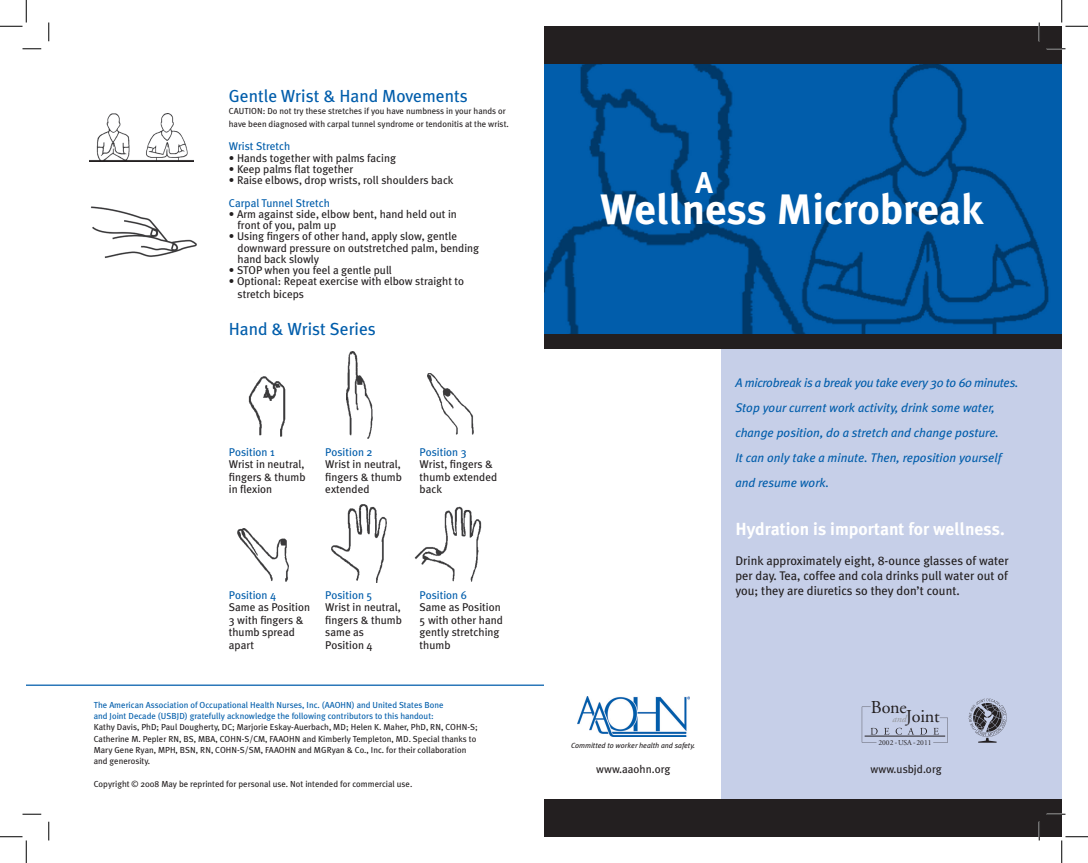
<style>
.page{position:relative;width:1088px;height:863px;background:#fff}
.page>*{position:absolute;margin:0;border:0;box-sizing:border-box;transform-origin:0 0}
.t1{font:700 42.5px "Meta Plus";color:#fff}
.t2{font:700 30px "Meta Plus";color:#fff}
.t3{font:18.12px "Adobe Garamond";letter-spacing:-.01em;color:#231f20}
.t4{font:17.5px "Meta Plus";color:#015dab}
.t5{font:700 17.5px "Meta Plus";color:#fff}
.t6{font:italic 12.5px/25px "Meta Plus";color:#015dab}
.t7{font:12.5px/15px "Meta Plus";color:#231f20;text-align:justify}
.t8{font:11.25px/12.5px "Meta Plus";color:#231f20}
.t9{font:11.25px "Meta Plus";color:#015dab}
.t10{font:8.75px/11.2px "Meta Plus";color:#231f20}
.t11{font:8.75px/11.2px "Meta Plus";color:#015dab}
.t12{font:italic 7.5px "Meta Plus";color:#231f20}
.t13{font:7.5px "Adobe Garamond";color:#231f20}
.s1{font-style:italic;font-size:10px;color:#939598}
.s2{font-family:"Helvetica";font-weight:300}
</style>
<div class="page">
<div style="left:721px;top:340px;width:340px;height:474px;background:#c6cfe8"></div>
<img style="left:544px;top:64px;width:517px;height:270px">
<img style="left:577px;top:696px;width:112px;height:40px">
<svg style="left:861px;top:706px;width:87px;height:37px"></svg>
<img style="left:968px;top:698px;width:39px;height:45px">
<div style="left:544px;top:334px;width:517px;height:15px;background:#231f20"></div>
<div style="left:544px;top:26px;width:517px;height:38px;background:#231f20"></div>
<div style="left:544px;top:799px;width:517px;height:37px;background:#231f20"></div>
<img style="left:89px;top:114px;width:104px;height:48px">
<img style="left:248px;top:376px;width:38px;height:61px">
<img style="left:237px;top:528px;width:51px;height:53px">
<img style="left:346px;top:352px;width:26px;height:86px">
<img style="left:332px;top:504px;width:54px;height:78px">
<img style="left:427px;top:373px;width:47px;height:61px">
<img style="left:414px;top:506px;width:68px;height:76px">
<hr style="left:26px;top:684px;width:518px;height:1px;background:#015dab">
<img style="left:90px;top:206px;width:107px;height:52px">
<svg style="left:22px;top:48px;width:19px;height:2px"></svg>
<svg style="left:1046px;top:48px;width:19px;height:2px"></svg>
<svg style="left:22px;top:813px;width:19px;height:2px"></svg>
<svg style="left:1046px;top:813px;width:19px;height:2px"></svg>
<svg style="left:48px;top:22px;width:2px;height:19px"></svg>
<svg style="left:48px;top:821px;width:2px;height:19px"></svg>
<svg style="left:1038px;top:22px;width:2px;height:19px"></svg>
<svg style="left:1038px;top:821px;width:2px;height:19px"></svg>
<svg style="left:0;top:0;width:27px;height:27px"></svg>
<svg style="left:0;top:836px;width:27px;height:26px"></svg>
<svg style="left:1061px;top:0;width:27px;height:27px"></svg>
<svg style="left:1061px;top:836px;width:27px;height:26px"></svg>
<h3 class="t4" style="left:229px;top:85px;width:240px">Gentle Wrist &amp; Hand Movements</h3>
<p class="t10" style="left:229px;top:105px;width:281px;line-height:12.5px">CAUTION: Do not try these stretches if you have numbness in your hands or have been diagnosed with carpal tunnel syndrome or tendonitis at the wrist.</p>
<p class="t9" style="left:229px;top:140px;width:63px">Wrist Stretch</p>
<p class="t8" style="left:229px;top:151px;width:169px">• Hands together with palms facing</p>
<p class="t8" style="left:229px;top:162px;width:126px">• Keep palms flat together</p>
<p class="t8" style="left:229px;top:174px;width:226px">• Raise elbows, drop wrists, roll shoulders back</p>
<p class="t9" style="left:229px;top:196px;width:102px">Carpal Tunnel Stretch</p>
<p class="t8" style="left:238px;top:208px;width:221px;line-height:11.2px;text-indent:-9px">• Arm against side, elbow bent, hand held out in front of you, palm up</p>
<p class="t8" style="left:238px;top:231px;width:243px;line-height:11.2px;text-indent:-9px">• Using fingers of other hand, apply slow, gentle downward pressure on outstretched palm, bending hand back slowly</p>
<p class="t8" style="left:229px;top:264px;width:165px">• STOP when you feel a gentle pull</p>
<p class="t8" style="left:238px;top:275px;width:228px;text-indent:-9px">• Optional: Repeat exercise with elbow straight to stretch biceps</p>
<h3 class="t4" style="left:229px;top:319px;width:149px">Hand &amp; Wrist Series</h3>
<p class="t9" style="left:229px;top:445px;width:47px">Position 1</p>
<p class="t8" style="left:229px;top:458px;width:78px;text-align:justify">Wrist in neutral, fingers &amp; thumb in flexion</p>
<p class="t9" style="left:325px;top:445px;width:49px">Position 2</p>
<p class="t8" style="left:325px;top:458px;width:78px;text-align:justify">Wrist in neutral, fingers &amp; thumb extended</p>
<p class="t9" style="left:419px;top:445px;width:49px">Position 3</p>
<p class="t8" style="left:419px;top:458px;width:79px">Wrist, fingers &amp; thumb extended back</p>
<p class="t9" style="left:229px;top:588px;width:49px">Position 4</p>
<p class="t8" style="left:229px;top:600px;width:83px">Same as Position<br>3 with fingers &amp; thumb spread apart</p>
<p class="t9" style="left:325px;top:588px;width:49px">Position 5</p>
<p class="t8" style="left:325px;top:600px;width:78px">Wrist in neutral, fingers &amp; thumb same as<br>Position 4</p>
<p class="t9" style="left:419px;top:588px;width:49px">Position 6</p>
<p class="t8" style="left:419px;top:600px;width:85px">Same as Position<br>5 with other hand gently stretching thumb</p>
<p class="t11" style="left:94px;top:699px;width:351px">The American Association of Occupational Health Nurses, Inc. (AAOHN) and United States Bone and Joint Decade (USBJD) gratefully acknowledge the following contributors to this handout:</p>
<p class="t10" style="left:94px;top:721px;width:385px">Kathy Davis, PhD; Paul Dougherty, DC; Marjorie Eskay-Auerbach, MD; Helen K. Maher, PhD, RN, COHN-S; Catherine M. Pepler RN, BS, MBA, COHN-S/CM, FAAOHN and Kimberly Templeton, MD. Special thanks to Mary Gene Ryan, MPH, BSN, RN, COHN-S/SM, FAAOHN and MGRyan &amp; Co., Inc. for their collaboration and generosity.</p>
<p class="t10" style="left:94px;top:777px;width:320px">Copyright © 2008 May be reprinted for personal use. Not intended for commercial use.</p>
<h2 class="t2" style="left:695px;top:166px;width:19px">A</h2>
<h1 class="t1" style="left:600px;top:184px;width:384px">Wellness Microbreak</h1>
<p class="t6" style="left:735px;top:370px;width:284px">A microbreak is a break you take every 30 to 60 minutes.<br>Stop your current work activity, drink some water, change position, do a stretch and change posture.<br>It can only take a minute. Then, reposition yourself and resume work.</p>
<h3 class="t5" style="left:735px;top:518px;width:271px">Hydration is important for wellness.</h3>
<p class="t7" style="left:735px;top:552px;width:275px">Drink approximately eight, 8-ounce glasses of water per day. Tea, coffee and cola drinks pull water out of you; they are diuretics so they don’t count.</p>
<p class="t12" style="left:571px;top:740px;width:126px">Committed to worker health and safety.</p>
<h3 class="t3" style="left:870px;top:697px;width:37px">Bone</h3>
<h3 class="t3" style="left:892px;top:706px;width:49px"><span class="s1">and</span>Joint</h3>
<p class="t13" style="left:878px;top:738px;width:55px">2002 <span class="s2">-</span>USA <span class="s2">-</span>2011</p>
<p class="t8" style="left:596px;top:762px;width:76px">www.aaohn.org</p>
<p class="t8" style="left:870px;top:762px;width:72px">www.usbjd.org</p>
</div>
